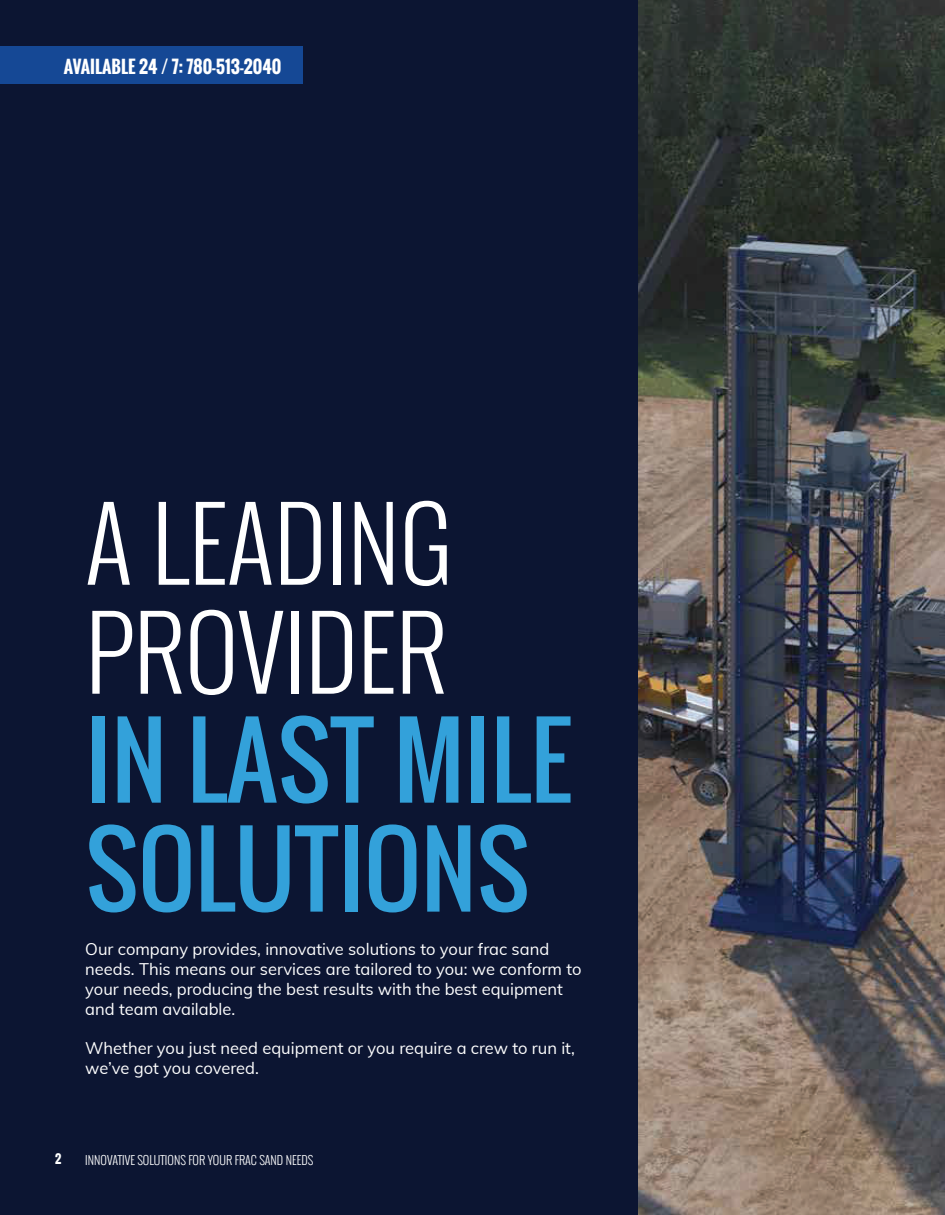
<style>
.page{position:relative;width:945px;height:1215px;background:#0c1532}
.page>*{position:absolute;margin:0;border:0;box-sizing:border-box;transform-origin:0 0}
.t1{font:98.55px/108.9px "Oswald";color:#33a1da}
.t2{font:300 98.55px/108.9px "Oswald";color:#fff}
.t3{font:700 17.25px "Oswald";color:#fff}
.t4{font:16.5px/19.8px "Muli";color:#fff}
.t5{font:300 12px "Oswald";color:#fff}
.t6{font:700 12px "Oswald";color:#fff}
</style>
<div class="page">
<img style="left:639px;top:0;width:306px;height:1215px">
<div style="left:0;top:46px;width:303px;height:38px;background:#154895"></div>
<p class="t3" style="left:64px;top:53px;width:219px">AVAILABLE 24 / 7: 780-513-2040</p>
<h1 class="t2" style="left:85px;top:486px;width:368px">A LEADING<br>PROVIDER</h1>
<h1 class="t1" style="left:85px;top:704px;width:488px">IN LAST MILE<br>SOLUTIONS</h1>
<p class="t4" style="left:85px;top:939px;width:498px">Our company provides, innovative solutions to your frac sand needs. This means our services are tailored to you: we conform to your needs, producing the best results with the best equipment and team available.</p>
<p class="t4" style="left:85px;top:1038px;width:491px">Whether you just need equipment or you require a crew to run it, we’ve got you covered.</p>
<p class="t6" style="left:55px;top:1150px;width:8px">2</p>
<p class="t5" style="left:85px;top:1151px;width:229px">INNOVATIVE SOLUTIONS FOR YOUR FRAC SAND NEEDS</p>
</div>
